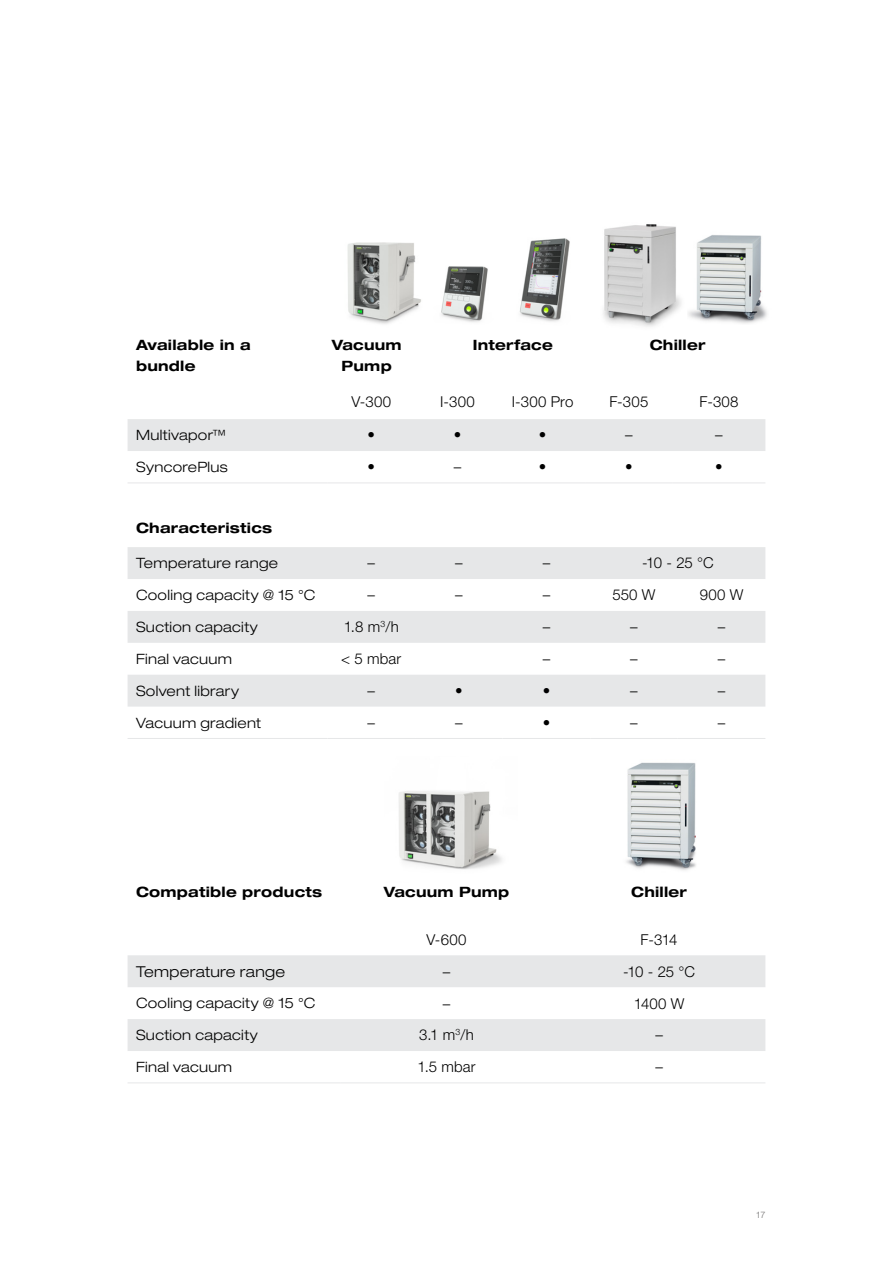
<style>
.page{position:relative;width:893px;height:1263px;background:#fff}
.page>*{position:absolute;margin:0;border:0;box-sizing:border-box;transform-origin:0 0}
.Table_Content_center{font:300 15px "Helvetica Neue LT Std";letter-spacing:.015em;color:#000}
.Table_Content_left{font:300 expanded 15px "Helvetica Neue LT Std";letter-spacing:.02em;color:#000}
.Table_Title_left{font:300 expanded 14.25px "Helvetica Neue LT Std";letter-spacing:.025em;color:#000}
.H3_Title_en{font:700 expanded 14.25px/20.2px "Helvetica Neue LT Std";letter-spacing:.015em;color:#000}
.t1{font:300 9px "Helvetica Neue LT Std";color:#706f6f}
</style>
<div class="page">
<img style="left:347px;top:242px;width:74px;height:82px">
<img style="left:441px;top:266px;width:47px;height:56px">
<img style="left:519px;top:238px;width:51px;height:84px">
<img style="left:688px;top:235px;width:79px;height:89px">
<img style="left:626px;top:762px;width:70px;height:108px">
<img style="left:399px;top:791px;width:103px;height:79px">
<img style="left:603px;top:224px;width:78px;height:103px">
<div style="left:128px;top:419px;width:637px;height:32px;background:#e6e7e8"></div>
<hr style="left:128px;top:482px;width:199px;height:1px;background:#e6e7e8">
<hr style="left:327px;top:482px;width:88px;height:1px;background:#e6e7e8">
<hr style="left:415px;top:482px;width:85px;height:1px;background:#e6e7e8">
<hr style="left:500px;top:482px;width:85px;height:1px;background:#e6e7e8">
<hr style="left:585px;top:482px;width:88px;height:1px;background:#e6e7e8">
<hr style="left:673px;top:482px;width:92px;height:1px;background:#e6e7e8">
<svg style="left:128px;top:547px;width:637px;height:160px;fill:#e6e7e8"></svg>
<hr style="left:128px;top:738px;width:199px;height:1px;background:#e6e7e8">
<hr style="left:327px;top:738px;width:88px;height:1px;background:#e6e7e8">
<hr style="left:415px;top:738px;width:88px;height:1px;background:#e6e7e8">
<hr style="left:503px;top:738px;width:87px;height:1px;background:#e6e7e8">
<hr style="left:590px;top:738px;width:88px;height:1px;background:#e6e7e8">
<hr style="left:678px;top:738px;width:87px;height:1px;background:#e6e7e8">
<svg style="left:128px;top:955px;width:637px;height:96px;fill:#e6e7e8"></svg>
<hr style="left:128px;top:1082px;width:212px;height:1px;background:#e6e7e8">
<hr style="left:340px;top:1082px;width:213px;height:1px;background:#e6e7e8">
<hr style="left:553px;top:1082px;width:212px;height:1px;background:#e6e7e8">
<p class="H3_Title_en" style="left:136px;top:335px;width:116px">Available in a bundle</p>
<p class="H3_Title_en" style="left:332px;top:335px;width:72px;text-align:center">Vacuum<br>Pump</p>
<p class="H3_Title_en" style="left:473px;top:335px;width:81px">Interface</p>
<p class="H3_Title_en" style="left:650px;top:335px;width:57px">Chiller</p>
<p class="Table_Content_center" style="left:351px;top:393px;width:41px">V-300</p>
<p class="Table_Content_center" style="left:440px;top:393px;width:36px">I-300</p>
<p class="Table_Content_center" style="left:512px;top:393px;width:63px">I-300 Pro</p>
<p class="Table_Content_center" style="left:609px;top:393px;width:40px">F-305</p>
<p class="Table_Content_center" style="left:700px;top:393px;width:40px">F-308</p>
<p class="Table_Title_left" style="left:136px;top:427px;width:92px">Multivapor™</p>
<p class="Table_Content_center" style="left:367px;top:426px;width:9px">•</p>
<p class="Table_Content_center" style="left:454px;top:426px;width:9px">•</p>
<p class="Table_Content_center" style="left:539px;top:426px;width:9px">•</p>
<p class="Table_Content_center" style="left:625px;top:426px;width:9px">–</p>
<p class="Table_Content_center" style="left:715px;top:426px;width:9px">–</p>
<p class="Table_Title_left" style="left:136px;top:458px;width:93px">SyncorePlus</p>
<p class="Table_Content_center" style="left:367px;top:458px;width:9px">•</p>
<p class="Table_Content_center" style="left:454px;top:458px;width:9px">–</p>
<p class="Table_Content_center" style="left:539px;top:458px;width:9px">•</p>
<p class="Table_Content_center" style="left:625px;top:458px;width:9px">•</p>
<p class="Table_Content_center" style="left:715px;top:458px;width:9px">•</p>
<p class="H3_Title_en" style="left:136px;top:517px;width:138px">Characteristics</p>
<p class="Table_Title_left" style="left:136px;top:555px;width:144px">Temperature range</p>
<p class="Table_Content_center" style="left:367px;top:554px;width:9px">–</p>
<p class="Table_Content_center" style="left:455px;top:554px;width:9px">–</p>
<p class="Table_Content_center" style="left:543px;top:554px;width:9px">–</p>
<p class="Table_Content_center" style="left:642px;top:554px;width:73px">-10 - 25 °C</p>
<p class="Table_Title_left" style="left:136px;top:586px;width:181px">Cooling capacity @ 15 °C</p>
<p class="Table_Content_center" style="left:367px;top:586px;width:9px">–</p>
<p class="Table_Content_center" style="left:455px;top:586px;width:9px">–</p>
<p class="Table_Content_center" style="left:543px;top:586px;width:9px">–</p>
<p class="Table_Content_center" style="left:612px;top:586px;width:45px">550 W</p>
<p class="Table_Content_center" style="left:700px;top:586px;width:45px">900 W</p>
<p class="Table_Title_left" style="left:136px;top:618px;width:123px">Suction capacity</p>
<p class="Table_Content_center" style="left:344px;top:618px;width:57px">1.8 m<sup>3</sup>/h</p>
<p class="Table_Content_center" style="left:543px;top:618px;width:9px">–</p>
<p class="Table_Content_center" style="left:630px;top:618px;width:9px">–</p>
<p class="Table_Content_center" style="left:718px;top:618px;width:9px">–</p>
<p class="Table_Title_left" style="left:136px;top:650px;width:98px">Final vacuum</p>
<p class="Table_Content_center" style="left:341px;top:650px;width:62px">&lt; 5 mbar</p>
<p class="Table_Content_center" style="left:543px;top:650px;width:9px">–</p>
<p class="Table_Content_center" style="left:630px;top:650px;width:9px">–</p>
<p class="Table_Content_center" style="left:718px;top:650px;width:9px">–</p>
<p class="Table_Title_left" style="left:136px;top:682px;width:104px">Solvent library</p>
<p class="Table_Content_center" style="left:367px;top:681px;width:9px">–</p>
<p class="Table_Content_center" style="left:455px;top:681px;width:9px">•</p>
<p class="Table_Content_center" style="left:543px;top:681px;width:9px">•</p>
<p class="Table_Content_center" style="left:630px;top:681px;width:9px">–</p>
<p class="Table_Content_center" style="left:718px;top:681px;width:9px">–</p>
<p class="Table_Title_left" style="left:136px;top:714px;width:127px">Vacuum gradient</p>
<p class="Table_Content_center" style="left:367px;top:713px;width:9px">–</p>
<p class="Table_Content_center" style="left:455px;top:713px;width:9px">–</p>
<p class="Table_Content_center" style="left:543px;top:713px;width:9px">•</p>
<p class="Table_Content_center" style="left:630px;top:713px;width:9px">–</p>
<p class="Table_Content_center" style="left:718px;top:713px;width:9px">–</p>
<p class="H3_Title_en" style="left:136px;top:881px;width:188px">Compatible products</p>
<p class="H3_Title_en" style="left:384px;top:881px;width:127px">Vacuum Pump</p>
<p class="H3_Title_en" style="left:631px;top:881px;width:57px">Chiller</p>
<p class="Table_Content_center" style="left:426px;top:930px;width:41px">V-600</p>
<p class="Table_Content_center" style="left:641px;top:930px;width:38px">F-314</p>
<p class="Table_Content_left" style="left:136px;top:962px;width:151px">Temperature range</p>
<p class="Table_Content_center" style="left:443px;top:962px;width:9px">–</p>
<p class="Table_Content_center" style="left:623px;top:962px;width:73px">-10 - 25 °C</p>
<p class="Table_Title_left" style="left:136px;top:995px;width:181px">Cooling capacity @ 15 °C</p>
<p class="Table_Content_center" style="left:443px;top:994px;width:9px">–</p>
<p class="Table_Content_center" style="left:634px;top:994px;width:52px">1400 W</p>
<p class="Table_Title_left" style="left:136px;top:1026px;width:123px">Suction capacity</p>
<p class="Table_Content_center" style="left:419px;top:1026px;width:56px">3.1 m<sup>3</sup>/h</p>
<p class="Table_Content_center" style="left:655px;top:1026px;width:9px">–</p>
<p class="Table_Title_left" style="left:136px;top:1058px;width:98px">Final vacuum</p>
<p class="Table_Content_center" style="left:417px;top:1058px;width:60px">1.5 mbar</p>
<p class="Table_Content_center" style="left:655px;top:1058px;width:9px">–</p>
<p class="t1" style="left:756px;top:1209px;width:11px">17</p>
</div>
